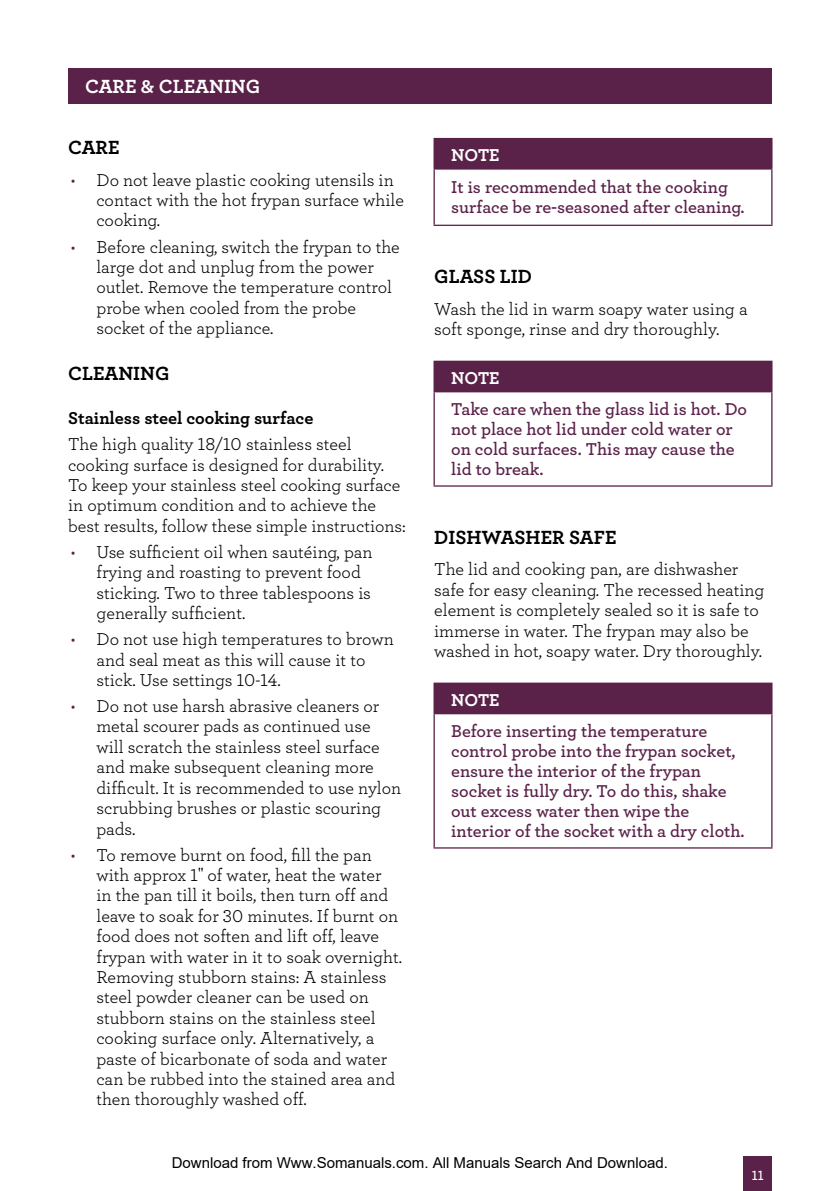
<style>
.page{position:relative;width:840px;height:1191px;background:#fff}
.page>*{position:absolute;margin:0;border:0;box-sizing:border-box;transform-origin:0 0}
.t1{font:20px "Archer Bold LF";color:#000}
.t2{font:20px "Archer Bold LF";color:#fff}
.t3{font:18px/20.4px "Archer Book LF";color:#000}
.t4{font:18px/20px "Archer Semibold LF";color:#5a2149}
.t5{font:18px "Archer Bold LF";color:#000}
.t6{font:18px "Archer Bold LF";color:#fff}
.t7{font:15px "Arial";color:#000}
.t8{font:14px "Archer Semibold LF";color:#fff}
.s1{color:#5a2149}
</style>
<div class="page">
<hr style="left:0;top:0;width:1px;height:1191px;background:#5a2149">
<div style="left:743px;top:1157px;width:28px;height:34px;background:#5a2149"></div>
<div style="left:68px;top:68px;width:703px;height:36px;background:#5a2149"></div>
<div style="left:434px;top:139px;width:337px;height:30px;background:#5a2149"></div>
<svg style="left:433px;top:139px;width:1px;height:29px"></svg>
<hr style="left:770px;top:139px;width:2px;height:29px;background:#5a2149">
<hr style="left:433px;top:138px;width:339px;height:1px;background:#5a2149">
<hr style="left:433px;top:170px;width:1px;height:55px;background:#5a2149">
<hr style="left:770px;top:170px;width:2px;height:55px;background:#5a2149">
<hr style="left:433px;top:225px;width:339px;height:1px;background:#5a2149">
<hr style="left:433px;top:168px;width:339px;height:2px;background:#5a2149">
<div style="left:434px;top:361px;width:337px;height:31px;background:#5a2149"></div>
<svg style="left:433px;top:362px;width:1px;height:29px"></svg>
<hr style="left:770px;top:362px;width:2px;height:29px;background:#5a2149">
<hr style="left:433px;top:361px;width:339px;height:1px;background:#5a2149">
<hr style="left:433px;top:392px;width:1px;height:93px;background:#5a2149">
<hr style="left:770px;top:392px;width:2px;height:93px;background:#5a2149">
<hr style="left:433px;top:485px;width:339px;height:1px;background:#5a2149">
<hr style="left:433px;top:391px;width:339px;height:1px;background:#5a2149">
<div style="left:434px;top:683px;width:337px;height:30px;background:#5a2149"></div>
<svg style="left:433px;top:684px;width:1px;height:29px"></svg>
<hr style="left:770px;top:684px;width:2px;height:29px;background:#5a2149">
<hr style="left:433px;top:682px;width:339px;height:2px;background:#5a2149">
<hr style="left:433px;top:714px;width:1px;height:133px;background:#5a2149">
<hr style="left:770px;top:714px;width:2px;height:133px;background:#5a2149">
<hr style="left:433px;top:847px;width:339px;height:1px;background:#5a2149">
<hr style="left:433px;top:713px;width:339px;height:1px;background:#5a2149">
<p class="t2" style="left:85px;top:73px;width:27px">CARE</p>
<p class="t2" style="left:141px;top:73px;width:32px">&amp; CLEANING</p>
<p class="t1" style="left:68px;top:135px;width:53px">CARE</p>
<p class="t3" style="left:96px;top:169px;width:309px;text-indent:-26px"><span class="s1">•</span> Do not leave plastic cooking utensils in contact with the hot frypan surface while cooking.</p>
<p class="t3" style="left:96px;top:236px;width:305px;text-indent:-26px"><span class="s1">•</span> Before cleaning, switch the frypan to the large dot and unplug from the power outlet. Remove the temperature control probe when cooled from the probe socket of the appliance.</p>
<p class="t1" style="left:68px;top:361px;width:103px">CLEANING</p>
<p class="t5" style="left:68px;top:407px;width:246px">STAINLESS STEEL COOKING SURFACE</p>
<p class="t3" style="left:68px;top:433px;width:339px">The high quality 18/10 stainless steel cooking surface is designed for durability.<br>To keep your stainless steel cooking surface in optimum condition and to achieve the best results, follow these simple instructions:</p>
<p class="t3" style="left:96px;top:541px;width:277px;text-indent:-26px"><span class="s1">•</span> Use sufficient oil when sautéing, pan frying and roasting to prevent food sticking. Two to three tablespoons is generally sufficient.</p>
<p class="t3" style="left:96px;top:628px;width:298px;text-indent:-26px"><span class="s1">•</span> Do not use high temperatures to brown and seal meat as this will cause it to stick. Use settings 10-14.</p>
<p class="t3" style="left:96px;top:695px;width:306px;text-indent:-26px"><span class="s1">•</span> Do not use harsh abrasive cleaners or metal scourer pads as continued use will scratch the stainless steel surface and make subsequent cleaning more difficult. It is recommended to use nylon scrubbing brushes or plastic scouring pads.</p>
<p class="t3" style="left:96px;top:844px;width:307px;text-indent:-26px"><span class="s1">•</span> To remove burnt on food, fill the pan with approx 1" of water, heat the water<br>in the pan till it boils, then turn off and leave to soak for 30 minutes. If burnt on food does not soften and lift off, leave frypan with water in it to soak overnight.<br>Removing stubborn stains: A stainless steel powder cleaner can be used on stubborn stains on the stainless steel cooking surface only. Alternatively, a paste of bicarbonate of soda and water can be rubbed into the stained area and then thoroughly washed off.</p>
<p class="t6" style="left:451px;top:144px;width:50px">NOTE</p>
<p class="t4" style="left:451px;top:176px;width:295px">It is recommended that the cooking surface be re-seasoned after cleaning.</p>
<p class="t1" style="left:434px;top:264px;width:27px">GLASS</p>
<p class="t1" style="left:499px;top:264px;width:34px">LI D</p>
<p class="t3" style="left:434px;top:298px;width:315px">Wash the lid in warm soapy water using a soft sponge, rinse and dry thoroughly.</p>
<p class="t6" style="left:451px;top:366px;width:50px">NOTE</p>
<p class="t4" style="left:451px;top:398px;width:297px">Take care when the glass lid is hot. Do not place hot lid under cold water or on cold surfaces. This may cause the lid to break.</p>
<p class="t1" style="left:434px;top:524px;width:14px">DISHWASHER</p>
<p class="t1" style="left:568px;top:524px;width:13px">SAFE</p>
<p class="t3" style="left:434px;top:559px;width:331px">The lid and cooking pan, are dishwasher safe for easy cleaning. The recessed heating element is completely sealed so it is safe to immerse in water. The frypan may also be washed in hot, soapy water. Dry thoroughly.</p>
<p class="t6" style="left:451px;top:688px;width:50px">NOTE</p>
<p class="t4" style="left:451px;top:720px;width:295px">Before inserting the temperature control probe into the frypan socket, ensure the interior of the frypan socket is fully dry. To do this, shake out excess water then wipe the interior of the socket with a dry cloth.</p>
<p class="t7" style="left:172px;top:1154px;width:497px">Download from Www.Somanuals.com. All Manuals Search And Download.</p>
<p class="t8" style="left:751px;top:1166px;width:13px">11</p>
</div>
